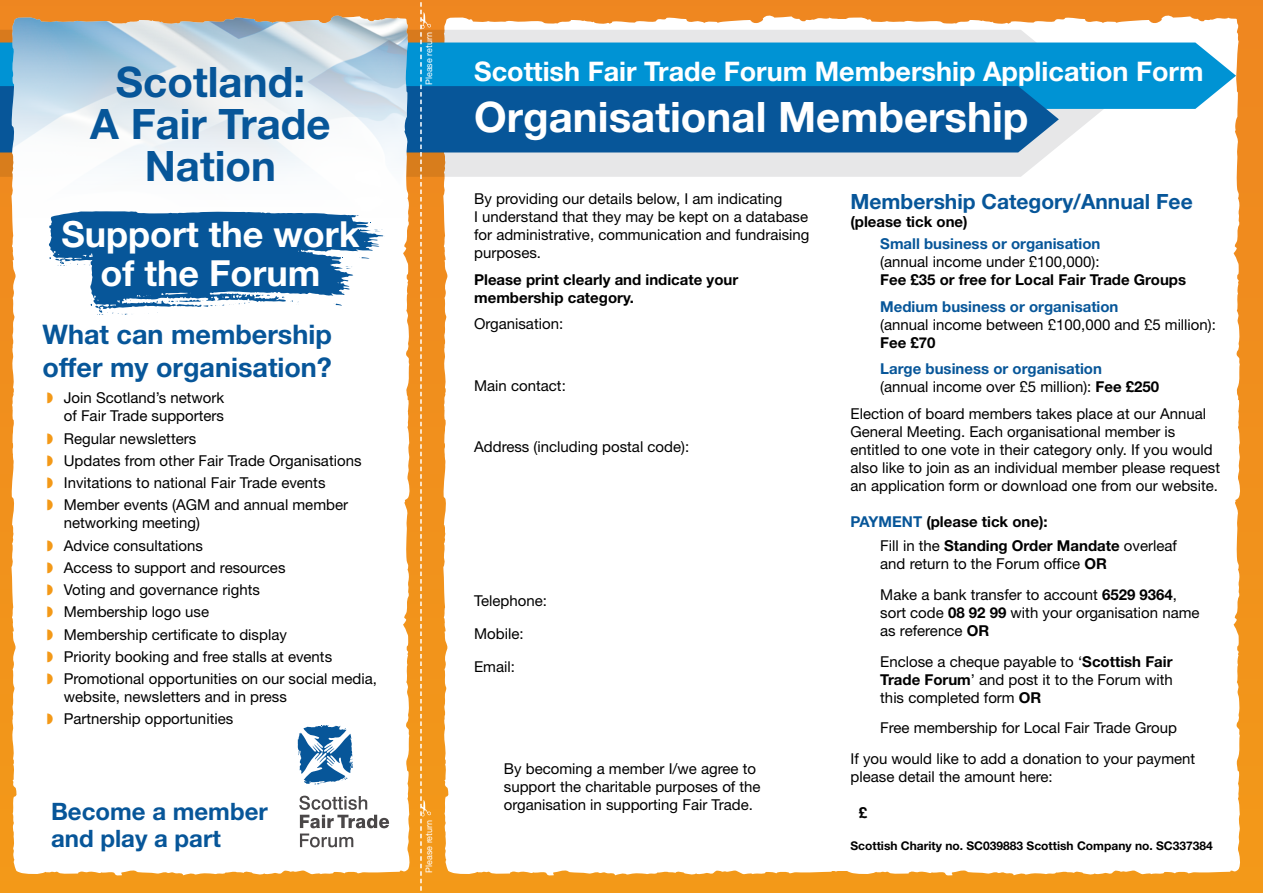
<style>
.page{position:relative;width:1263px;height:893px;background:#f1911c}
.page>*{position:absolute;margin:0;border:0;box-sizing:border-box;transform-origin:0 0}
.t1{font:700 42px/42px "Helvetica Neue LT";color:#075699;text-align:center}
.t2{font:700 42px "Helvetica Neue LT";color:#fff}
.t3{font:700 36px/39px "Helvetica Neue LT";color:#fff;text-align:center}
.t4{font:700 27px "Helvetica Neue LT";color:#fff}
.t5{font:700 27px/32.4px "Helvetica Neue LT";color:#075699}
.t6{font:700 24px/27px "Helvetica Neue LT";color:#075699}
.t7{font:700 21px "Helvetica Neue LT";color:#075699}
.t8{font:15px/18px "Helvetica Neue LT";color:#000}
.t9{font:700 15px/18px "Helvetica Neue LT";color:#000}
.t10{font:700 15px "Helvetica Neue LT";color:#075699}
.t11{font:700 12px "Helvetica Neue LT";color:#000}
.t12{font:9px "Helvetica Neue LT";color:#fff}
.s1{color:#f39918}
.s2{font-weight:700;color:#075699}
.s3{font-weight:700}
.s4{color:#075699}
.s5{font-weight:400}
</style>
<div class="page">
<div style="left:842px;top:15px;width:398px;height:371px;background:#fff"></div>
<div style="left:847px;top:386px;width:393px;height:490px;background:#fff"></div>
<div style="left:443px;top:15px;width:399px;height:371px;background:#fff"></div>
<div style="left:443px;top:386px;width:395px;height:490px;background:#fff"></div>
<div style="left:11px;top:504px;width:399px;height:372px;background:#fff"></div>
<div style="left:822px;top:20px;width:38px;height:851px;background:#fff"></div>
<svg style="left:0;top:30px;width:1111px;height:147px;background:#e4e3e1"></svg>
<div style="left:0;top:43px;width:1236px;height:66px;background:#0093d4"></div>
<div style="left:0;top:86px;width:1059px;height:66px;background:#075699"></div>
<div style="left:11px;top:15px;width:399px;height:489px;background:#fff"></div>
<img style="left:12px;top:19px;width:398px;height:219px">
<svg style="left:299px;top:796px;width:90px;height:51px;background:#d0cfcf"></svg>
<svg style="left:298px;top:725px;width:55px;height:59px;background:#709ec4"></svg>
<svg style="left:49px;top:211px;width:336px;height:104px;background:#548ab8"></svg>
<svg style="left:420px;top:0;width:11px;height:891px"></svg>
<h1 class="t1" style="left:90px;top:60px;width:242px">Scotland:<br>A Fair Trade<br>Nation</h1>
<h2 class="t3" style="left:61px;top:213px;width:300px">Support the work of the Forum</h2>
<h3 class="t5" style="left:43px;top:318px;width:291px">What can membership offer my organisation?</h3>
<p class="t8" style="left:47px;top:389px;width:179px;text-align:right"><span class="s1">◗</span> Join Scotland’s network of Fair Trade supporters</p>
<p class="t8" style="left:47px;top:427px;width:316px;line-height:22.2px"><span class="s1">◗</span> Regular newsletters<br><span class="s1">◗</span> Updates from other Fair Trade Organisations <span class="s1">◗</span> Invitations to national Fair Trade events<br><span class="s1">◗</span> Member events (AGM and annual member</p>
<p class="t8" style="left:47px;top:512px;width:332px;line-height:22.2px;text-indent:17px">networking meeting)<br><span class="s1">◗</span> Advice consultations<br><span class="s1">◗</span> Access to support and resources<br><span class="s1">◗</span> Voting and governance rights<br><span class="s1">◗</span> Membership logo use<br><span class="s1">◗</span> Membership certificate to display<br><span class="s1">◗</span> Priority booking and free stalls at events<br><span class="s1">◗</span> Promotional opportunities on our social media,</p>
<p class="t8" style="left:47px;top:685px;width:242px;line-height:22.2px;text-indent:17px">website, newsletters and in press <span class="s1">◗</span> Partnership opportunities</p>
<h3 class="t6" style="left:51px;top:798px;width:218px">Become a member and play a part</h3>
<p class="t12" style="left:424px;top:85px;width:55px;rotate:-90deg">Please return</p>
<p class="t12" style="left:424px;top:873px;width:55px;rotate:-90deg">Please return</p>
<h3 class="t4" style="left:474px;top:55px;width:731px">Scottish Fair Trade Forum Membership Application Form</h3>
<h1 class="t2" style="left:474px;top:91px;width:556px">Organisational Membership</h1>
<p class="t8" style="left:474px;top:190px;width:337px">By providing our details below, I am indicating<br>I understand that they may be kept on a database for administrative, communication and fundraising purposes.</p>
<p class="t9" style="left:474px;top:270px;width:266px">Please print clearly and indicate your membership category.</p>
<p class="t8" style="left:474px;top:315px;width:91px">Organisation:</p>
<p class="t8" style="left:474px;top:376px;width:93px">Main contact:</p>
<p class="t8" style="left:474px;top:438px;width:217px">Address (including postal code):</p>
<p class="t8" style="left:474px;top:584px;width:74px;line-height:32.8px">Telephone:<br>Mobile:<br>Email:</p>
<p class="t8" style="left:504px;top:759px;width:258px">By becoming a member I/we agree to support the charitable purposes of the organisation in supporting Fair Trade.</p>
<h3 class="t7" style="left:850px;top:188px;width:344px">Membership Category/Annual Fee</h3>
<p class="t9" style="left:850px;top:212px;width:119px">(please tick one)</p>
<p class="t10" style="left:880px;top:234px;width:222px">Small business or organisation</p>
<p class="t8" style="left:880px;top:253px;width:221px">(annual income under £100,000):</p>
<p class="t9" style="left:880px;top:270px;width:307px">Fee £35 or free for Local Fair Trade Groups</p>
<p class="t10" style="left:880px;top:297px;width:240px">Medium business or organisation</p>
<p class="t8" style="left:880px;top:315px;width:337px">(annual income between £100,000 and £5 million):</p>
<p class="t9" style="left:880px;top:333px;width:57px">Fee £70</p>
<p class="t8" style="left:880px;top:360px;width:280px"><span class="s2">Large business or organisation<br></span>(annual income over £5 million): <span class="s3">Fee £250</span></p>
<p class="t8" style="left:850px;top:404px;width:371px">Election of board members takes place at our Annual General Meeting. Each organisational member is entitled to one vote in their category only. If you would also like to join as an individual member please request an application form or download one from our website.</p>
<p class="t9" style="left:880px;top:509px;width:298px;line-height:24.3px;text-indent:-30px"><span class="s4">PAYMENT</span> (please tick one):<br><span class="s5">Fill in the</span> Standing Order Mandate <span class="s5">overleaf</span></p>
<p class="t8" style="left:880px;top:548px;width:298px;line-height:30.8px">and return to the Forum office <span class="s3">OR<br></span>Make a bank transfer to account <span class="s3">6529 9364</span>,</p>
<p class="t8" style="left:880px;top:603px;width:321px">sort code <span class="s3">08 92 99</span> with your organisation name as reference <span class="s3">OR</span></p>
<p class="t8" style="left:880px;top:652px;width:294px;text-align:justify">Enclose a cheque payable to ‘<span class="s3">Scottish Fair Trade Forum</span>’ and post it to the Forum with this completed form <span class="s3">OR</span></p>
<p class="t8" style="left:850px;top:712px;width:346px;line-height:30.8px;text-indent:30px">Free membership for Local Fair Trade Group<br>If you would like to add a donation to your payment</p>
<p class="t8" style="left:850px;top:767px;width:204px">please detail the amount here:</p>
<p class="t9" style="left:859px;top:803px;width:10px">£</p>
<p class="t11" style="left:850px;top:839px;width:364px">Scottish Charity no. SC039883 Scottish Company no. SC337384</p>
</div>
